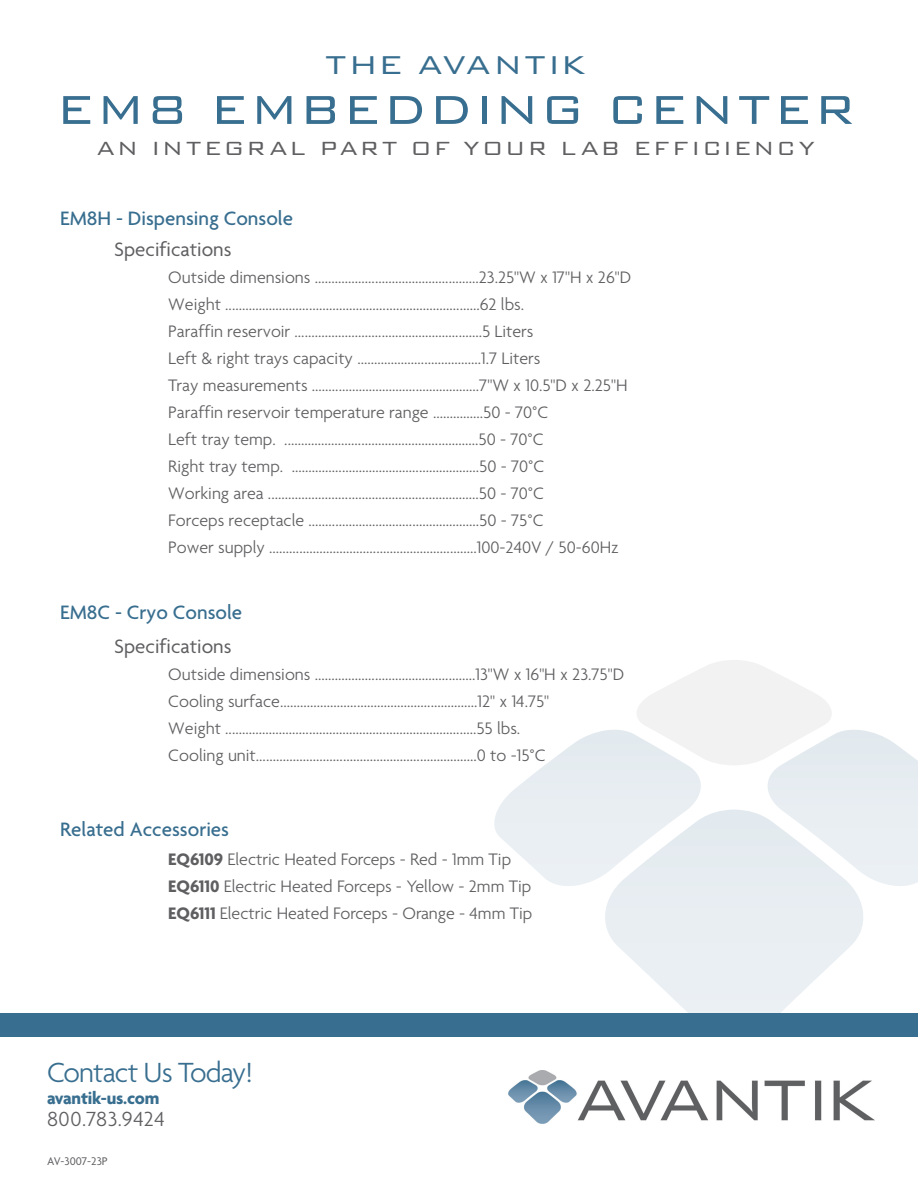
<style>
.page{position:relative;width:918px;height:1188px;background:#fff}
.page>*{position:absolute;margin:0;border:0;box-sizing:border-box;transform-origin:0 0}
.t1{font:300 53.85px "Bank Gothic BT";letter-spacing:.04em;color:#386e8f}
.t2{font:300 34.5px "Bank Gothic BT";letter-spacing:.05em;color:#386e8f}
.Product_Hed_Bold{font:300 30px "Agenda";letter-spacing:-.03em;color:#386e8f}
.t3{font:300 25.5px "Bank Gothic BT";letter-spacing:.08em;color:#5f5f62}
.t4{font:300 22.2px "Agenda";letter-spacing:.02em;color:#5f5f62}
.t5{font:500 21px "Agenda";color:#386e8f}
.t6{font:21px "Agenda";color:#5f5f62}
.Product_Hed_Bold-2{font:700 18.45px "Agenda";letter-spacing:-.01em;color:#386e8f}
.t7{font:300 18px "Agenda";color:#5f5f62}
.t8{font:12px "Agenda";color:#5f5f62}
.s1{font-weight:700}
</style>
<div class="page">
<svg style="left:605px;top:887px;width:258px;height:126px"></svg>
<svg style="left:494px;top:660px;width:424px;height:227px"></svg>
<img style="left:509px;top:1070px;width:366px;height:54px">
<div style="left:0;top:1013px;width:918px;height:24px;background:#386e8f"></div>
<p class="t2" style="left:326px;top:46px;width:262px">THE AVANTIK</p>
<p class="t1" style="left:56px;top:80px;width:801px">EM8 EMBEDDING CENTER</p>
<p class="t3" style="left:97px;top:135px;width:720px">AN INTEGRAL PART OF YOUR LAB EFFICIENCY</p>
<p class="t5" style="left:60px;top:207px;width:234px">EM8H - Dispensing Console</p>
<p class="t6" style="left:114px;top:238px;width:119px">Specifications</p>
<p class="t7" style="left:168px;top:268px;width:464px">Outside dimensions .................................................23.25"W x 17"H x 26"D</p>
<p class="t7" style="left:168px;top:295px;width:357px">Weight ............................................................................62 lbs.</p>
<p class="t7" style="left:168px;top:322px;width:367px">Paraffin reservoir ........................................................5 Liters</p>
<p class="t7" style="left:168px;top:349px;width:374px">Left &amp; right trays capacity .....................................1.7 Liters</p>
<p class="t7" style="left:168px;top:376px;width:461px">Tray measurements ..................................................7"W x 10.5"D x 2.25"H</p>
<p class="t7" style="left:168px;top:403px;width:382px">Paraffin reservoir temperature range ...............50 - 70°C</p>
<p class="t7" style="left:168px;top:430px;width:377px">Left tray temp. ..........................................................50 - 70°C</p>
<p class="t7" style="left:168px;top:457px;width:378px">Right tray temp. ........................................................50 - 70°C</p>
<p class="t7" style="left:168px;top:484px;width:377px">Working area ...............................................................50 - 70°C</p>
<p class="t7" style="left:168px;top:511px;width:377px">Forceps receptacle ...................................................50 - 75°C</p>
<p class="t7" style="left:168px;top:538px;width:452px">Power supply ..............................................................100-240V / 50-60Hz</p>
<p class="t5" style="left:60px;top:601px;width:183px">EM8C - Cryo Console</p>
<p class="t6" style="left:114px;top:635px;width:119px">Specifications</p>
<p class="t7" style="left:168px;top:664px;width:457px">Outside dimensions ................................................13"W x 16"H x 23.75"D</p>
<p class="t7" style="left:168px;top:691px;width:382px">Cooling surface...........................................................12" x 14.75"</p>
<p class="t7" style="left:168px;top:718px;width:353px">Weight ...........................................................................55 lbs.</p>
<p class="t7" style="left:168px;top:745px;width:379px">Cooling unit..................................................................0 to -15°C</p>
<p class="t5" style="left:60px;top:818px;width:170px">Related Accessories</p>
<p class="t7" style="left:168px;top:850px;width:344px"><span class="s1">EQ6109</span> Electric Heated Forceps - Red - 1mm Tip</p>
<p class="t7" style="left:168px;top:877px;width:364px"><span class="s1">EQ6110</span> Electric Heated Forceps - Yellow - 2mm Tip</p>
<p class="t7" style="left:168px;top:904px;width:365px"><span class="s1">EQ6111</span> Electric Heated Forceps - Orange - 4mm Tip</p>
<p class="Product_Hed_Bold" style="left:47px;top:1057px;width:207px">Contact Us Today!</p>
<p class="Product_Hed_Bold-2" style="left:47px;top:1088px;width:114px">avantik-us.com</p>
<p class="t4" style="left:47px;top:1107px;width:119px">800.783.9424</p>
<p class="t8" style="left:47px;top:1155px;width:62px">AV-3007-23P</p>
</div>
